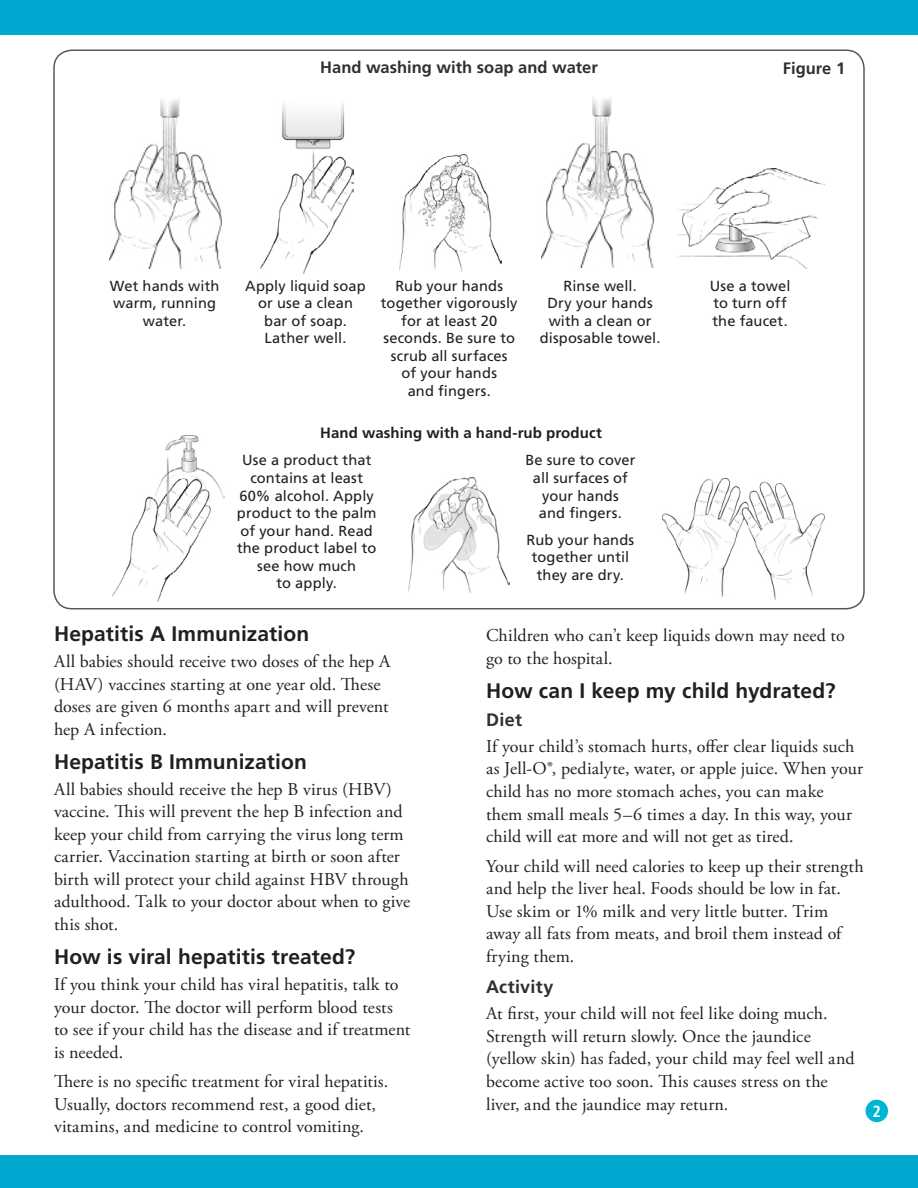
<style>
.page{position:relative;width:918px;height:1188px;background:#fff}
.page>*{position:absolute;margin:0;border:0;box-sizing:border-box;transform-origin:0 0}
.Level_1__h2{font:700 21px "Frutiger LT Std";letter-spacing:.005em;color:#231f20}
.Main__p{font:18px/22.5px "Adobe Garamond Pro";letter-spacing:.005em;color:#231f20}
.Level_2__h3{font:700 18px "Frutiger LT Std";letter-spacing:.015em;color:#312f30}
.Illustration_labels{font:700 16.5px "Frutiger LT Std";color:#312f30}
.Page_number{font:700 condensed 16.2px "Frutiger LT Std";color:#fff}
.Emphasis{font:700 15px "Frutiger LT Std";letter-spacing:.005em;color:#231f20}
.Illustration_labels-2{font:14.7px/17.5px "Frutiger LT Std";letter-spacing:.01em;color:#231f20;text-align:center}
</style>
<div class="page">
<div style="left:0;top:0;width:918px;height:35px;background:#00a7cf"></div>
<div style="left:866px;top:1100px;width:22px;height:22px;background:#00b4d6;border-radius:50%"></div>
<div style="left:0;top:1156px;width:918px;height:32px;background:#00a7cf"></div>
<img style="left:110px;top:98px;width:112px;height:171px">
<img style="left:260px;top:103px;width:93px;height:171px">
<img style="left:399px;top:155px;width:102px;height:116px">
<img style="left:542px;top:97px;width:112px;height:170px">
<img style="left:678px;top:168px;width:147px;height:100px">
<img style="left:113px;top:435px;width:111px;height:167px">
<img style="left:409px;top:478px;width:101px;height:115px">
<img style="left:662px;top:479px;width:162px;height:121px">
<p class="Illustration_labels" style="left:320px;top:57px;width:279px">Hand washing with soap and water</p>
<p class="Illustration_labels" style="left:783px;top:59px;width:64px">Figure 1</p>
<p class="Illustration_labels-2" style="left:110px;top:277px;width:111px">Wet hands with warm, running water.</p>
<p class="Illustration_labels-2" style="left:245px;top:277px;width:122px">Apply liquid soap or use a clean bar of soap.<br>Lather well.</p>
<p class="Illustration_labels-2" style="left:381px;top:277px;width:138px">Rub your hands together vigorously for at least 20 seconds. Be sure to scrub all surfaces<br>of your hands<br>and fingers.</p>
<p class="Illustration_labels-2" style="left:540px;top:277px;width:122px">Rinse well.<br>Dry your hands with a clean or disposable towel.</p>
<p class="Illustration_labels-2" style="left:710px;top:277px;width:82px;text-align:left">Use a towel to turn off the faucet.</p>
<p class="Emphasis" style="left:320px;top:424px;width:283px">Hand washing with a hand-rub product</p>
<p class="Illustration_labels-2" style="left:237px;top:452px;width:141px">Use a product that contains at least<br>60% alcohol. Apply product to the palm of your hand. Read the product label to see how much<br>to apply.</p>
<p class="Illustration_labels-2" style="left:525px;top:452px;width:111px">Be sure to cover all surfaces of your hands<br>and fingers.</p>
<p class="Illustration_labels-2" style="left:527px;top:531px;width:109px">Rub your hands together until they are dry.</p>
<p class="Level_1__h2" style="left:54px;top:621px;width:257px">Hepatitis A Immunization</p>
<p class="Main__p" style="left:54px;top:651px;width:338px">All babies should receive two doses of the hep A (HAV) vaccines starting at one year old. These doses are given 6 months apart and will prevent hep A infection.</p>
<p class="Level_1__h2" style="left:54px;top:749px;width:255px">Hepatitis B Immunization</p>
<p class="Main__p" style="left:54px;top:779px;width:358px">All babies should receive the hep B virus (HBV) vaccine. This will prevent the hep B infection and keep your child from carrying the virus long term carrier. Vaccination starting at birth or soon after birth will protect your child against HBV through adulthood. Talk to your doctor about when to give this shot.</p>
<p class="Level_1__h2" style="left:54px;top:944px;width:303px">How is viral hepatitis treated?</p>
<p class="Main__p" style="left:54px;top:974px;width:358px">If you think your child has viral hepatitis, talk to your doctor. The doctor will perform blood tests to see if your child has the disease and if treatment is needed.</p>
<p class="Main__p" style="left:54px;top:1071px;width:336px">There is no specific treatment for viral hepatitis.<br>Usually, doctors recommend rest, a good diet, vitamins, and medicine to control vomiting.</p>
<p class="Main__p" style="left:486px;top:625px;width:360px">Children who can’t keep liquids down may need to go to the hospital.</p>
<p class="Level_1__h2" style="left:486px;top:678px;width:351px">How can I keep my child hydrated?</p>
<p class="Level_2__h3" style="left:486px;top:709px;width:38px">Diet</p>
<p class="Main__p" style="left:486px;top:736px;width:379px">If your child’s stomach hurts, offer clear liquids such as Jell-O®, pedialyte, water, or apple juice. When your child has no more stomach aches, you can make them small meals 5–6 times a day. In this way, your child will eat more and will not get as tired.</p>
<p class="Main__p" style="left:486px;top:855px;width:379px">Your child will need calories to keep up their strength and help the liver heal. Foods should be low in fat.<br>Use skim or 1% milk and very little butter. Trim away all fats from meats, and broil them instead of frying them.</p>
<p class="Level_2__h3" style="left:486px;top:976px;width:69px">Activity</p>
<p class="Main__p" style="left:486px;top:1003px;width:370px">At first, your child will not feel like doing much.<br>Strength will return slowly. Once the jaundice (yellow skin) has faded, your child may feel well and become active too soon. This causes stress on the liver, and the jaundice may return.</p>
<p class="Page_number" style="left:873px;top:1101px;width:10px">2</p>
</div>
